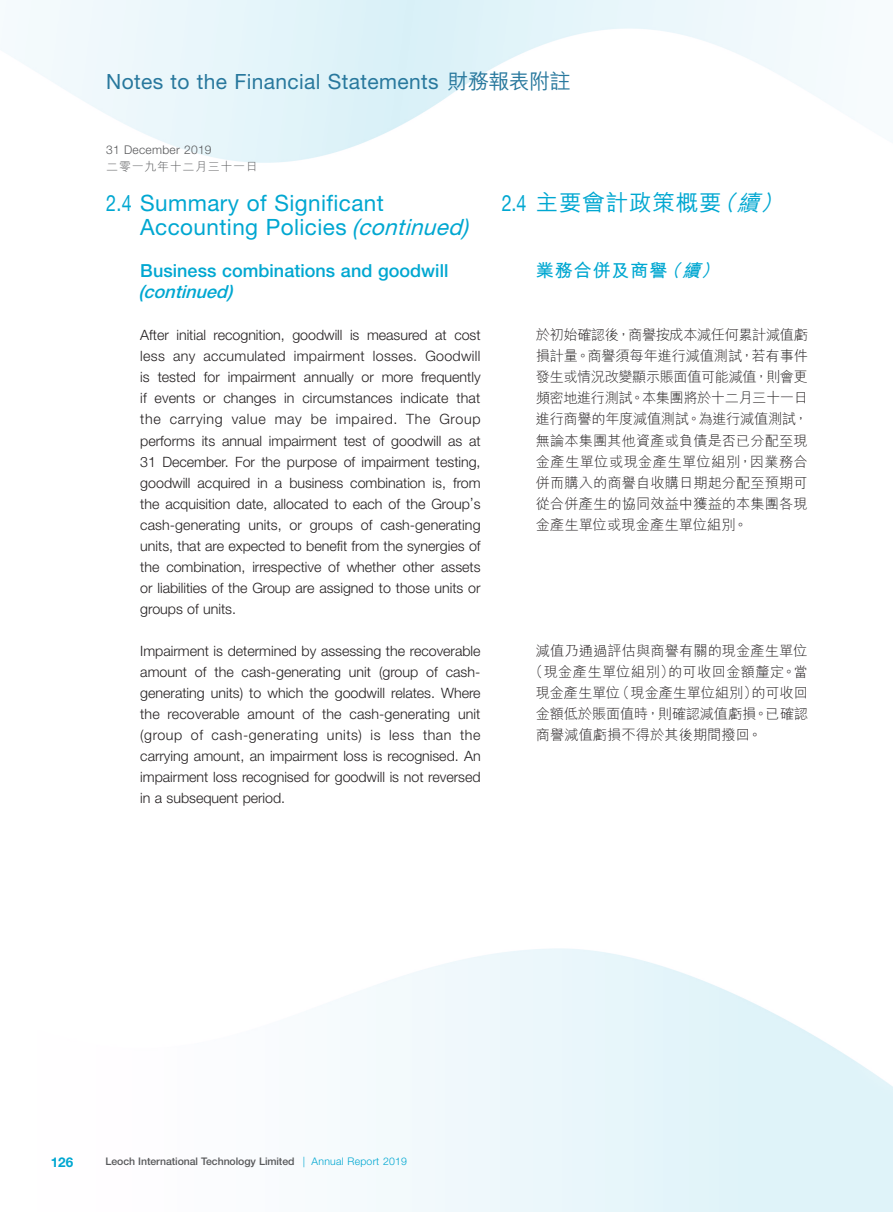
<style>
.page{position:relative;width:893px;height:1212px;background:#fff}
.page>*{position:absolute;margin:0;border:0;box-sizing:border-box;transform-origin:0 0}
.Heading_1{font:22.5px/24px "Helvetica Neue LT Std";letter-spacing:.02em;color:#00a7d1;scale:.8 1}
.C_Heading_1{font:500 22.5px "M Hei HK";letter-spacing:.04em;color:#00a7d1}
.t1{font:21px "Helvetica Neue LT Std";letter-spacing:.02em;color:#28789d}
.Heading_2{font:500 18px/21px "Helvetica Neue LT Std";letter-spacing:.005em;color:#00a7d1}
.C_Heading_2{font:700 18px "M Hei HK";letter-spacing:.055em;color:#00a7d1}
.Body_Text{font:300 14.25px/21px "Helvetica Neue LT Std";color:#231f20;text-align:justify}
.C_Body_Text{font:300 14.25px/21px "M Hei HK";letter-spacing:.005em;color:#231f20;text-align:justify}
.C_Body_Text-2{font:300 14.25px "M Hei HK";letter-spacing:.025em;color:#231f20}
.C_Body_Text-3{font:300 14.25px "M Hei HK";letter-spacing:-.015em;color:#231f20}
.t2{font:700 13.5px "Helvetica Neue LT Std";color:#00a7d1}
.t3{font:300 12px "Helvetica Neue LT Std";letter-spacing:.025em;color:#57585a}
.t4{font:300 12px "M Hei HK";letter-spacing:.06em;color:#57585a}
.t5{font:500 10.5px "Helvetica Neue LT Std";letter-spacing:-.005em;color:#57585a}
.s1{font-family:"M Hei HK";font-weight:500}
.s2{font-style:italic}
.s3{font-family:"Helvetica Neue LT Std";font-weight:400}
.s4{font-weight:300;color:#00a7d1}
</style>
<div class="page">
<h2 class="t1" style="left:106px;top:69px;width:466px">Notes to the Financial Statements <span class="s1">財務報表附註</span></h2>
<p class="t3" style="left:106px;top:143px;width:107px">31 December 2019</p>
<p class="t4" style="left:106px;top:160px;width:153px">二零一九年十二月三十一日</p>
<p class="Heading_1" style="left:140px;top:191px;width:412px;text-indent:-34px">2.4 Summary of Significant<br>Accounting Policies <span class="s2">(continued)</span></p>
<p class="Heading_2" style="left:138px;top:260px;width:311px">Business combinations and goodwill <span class="s2">(continued)</span></p>
<p class="Body_Text" style="left:140px;top:325px;width:342px">After initial recognition, goodwill is measured at cost less any accumulated impairment losses. Goodwill is tested for impairment annually or more frequently if events or changes in circumstances indicate that the carrying value may be impaired. The Group performs its annual impairment test of goodwill as at 31 December. For the purpose of impairment testing, goodwill acquired in a business combination is, from the acquisition date, allocated to each of the Group’s cash-generating units, or groups of cash-generating units, that are expected to benefit from the synergies of the combination, irrespective of whether other assets or liabilities of the Group are assigned to those units or groups of units.</p>
<p class="Body_Text" style="left:140px;top:640px;width:342px">Impairment is determined by assessing the recoverable amount of the cash-generating unit (group of cash&shy;generating units) to which the goodwill relates. Where the recoverable amount of the cash-generating unit (group of cash-generating units) is less than the carrying amount, an impairment loss is recognised. An impairment loss recognised for goodwill is not reversed in a subsequent period.</p>
<p class="C_Heading_1" style="left:502px;top:187px;width:290px"><span class="s3">2.4</span> 主要會計政策概要<span class="s2">（續）</span></p>
<p class="C_Heading_2" style="left:536px;top:258px;width:191px">業務合併及商譽<span class="s2">（續）</span></p>
<p class="C_Body_Text" style="left:536px;top:324px;width:274px">於初始確認後，商譽按成本減任何累計減值虧損計量。商譽須每年進行減值測試，若有事件發生或情況改變顯示賬面值可能減值，則會更頻密地進行測試。本集團將於十二月三十一日進行商譽的年度減值測試。為進行減值測試，無論本集團其他資產或負債是否已分配至現金產生單位或現金產生單位組別，因業務合併而購入的商譽自收購日期起分配至預期可從合併產生的協同效益中獲益的本集團各現金產生單位或現金產生單位組別。</p>
<p class="C_Body_Text" style="left:536px;top:639px;width:274px">減值乃通過評估與商譽有關的現金產生單位</p>
<p class="C_Body_Text-2" style="left:529px;top:664px;width:281px">（現金產生單位組別）的可收回金額釐定。當</p>
<p class="C_Body_Text" style="left:536px;top:681px;width:274px">現金產生單位（現金產生單位組別）的可收回</p>
<p class="C_Body_Text-3" style="left:536px;top:706px;width:274px">金額低於賬面值時，則確認減值虧損。已確認</p>
<p class="C_Body_Text" style="left:536px;top:723px;width:228px">商譽減值虧損不得於其後期間撥回。</p>
<p class="t2" style="left:51px;top:1154px;width:24px">126</p>
<p class="t5" style="left:106px;top:1155px;width:303px">Leoch International Technology Limited <span class="s4">| Annual Report 2019</span></p>
</div>
